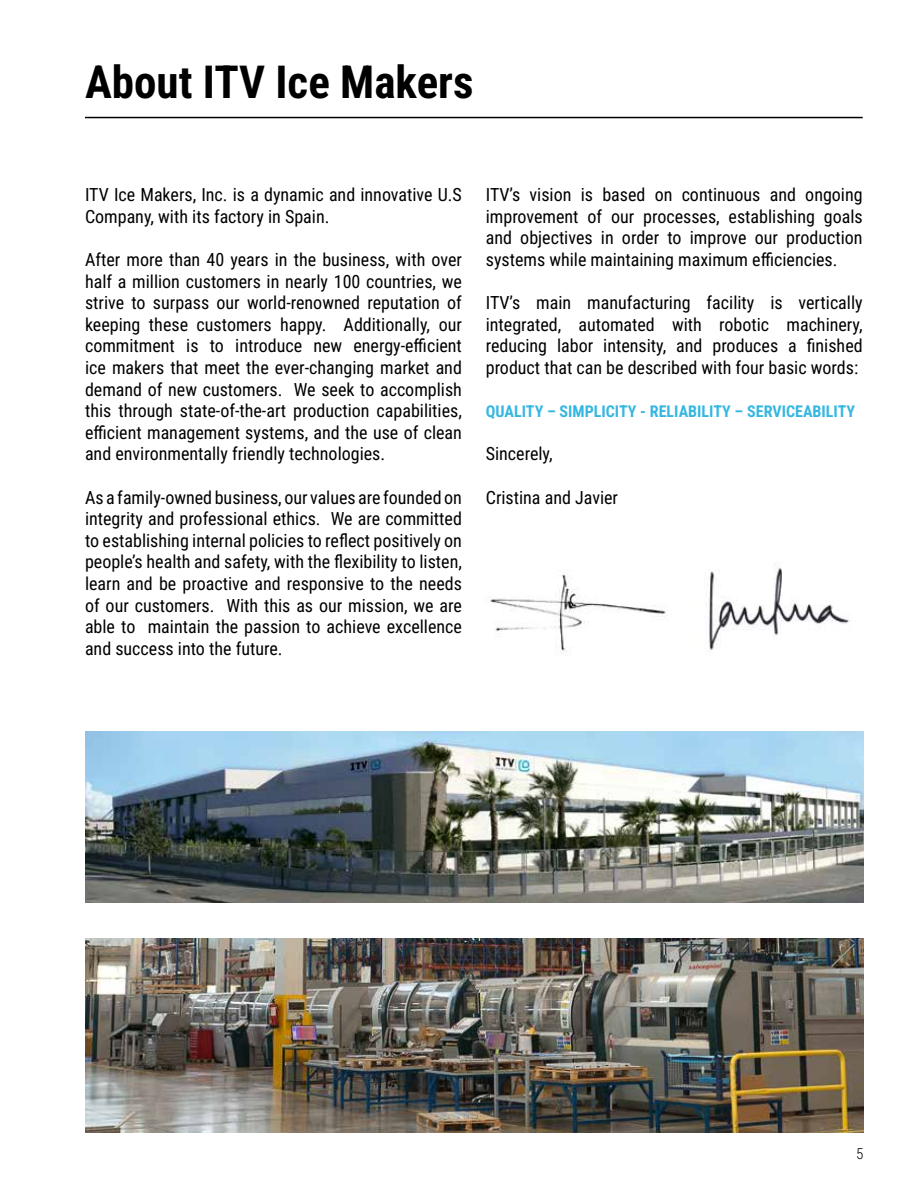
<style>
.page{position:relative;width:918px;height:1188px;background:#fff}
.page>*{position:absolute;margin:0;border:0;box-sizing:border-box;transform-origin:0 0}
.t1{font:700 45px "Roboto Condensed";color:#000}
.t2{font:18px/21.6px "Roboto Condensed";color:#000;text-align:justify}
.t3{font:700 16.05px "Roboto Condensed";color:#35b7e1}
.t4{font:300 15px "Roboto Condensed";color:#000}
</style>
<div class="page">
<hr style="left:85px;top:117px;width:778px;height:1px;background:#000">
<img style="left:85px;top:732px;width:778px;height:170px">
<img style="left:85px;top:939px;width:778px;height:194px">
<img style="left:707px;top:564px;width:142px;height:87px">
<img style="left:490px;top:574px;width:176px;height:78px">
<h1 class="t1" style="left:85px;top:50px;width:390px">About ITV Ice Makers</h1>
<p class="t2" style="left:85px;top:183px;width:378px">ITV Ice Makers, Inc. is a dynamic and innovative U.S<br>Company, with its factory in Spain.</p>
<p class="t2" style="left:85px;top:248px;width:378px">After more than 40 years in the business, with over half a million customers in nearly 100 countries, we strive to surpass our world-renowned reputation of keeping these customers happy. Additionally, our commitment is to introduce new energy-efficient ice makers that meet the ever-changing market and demand of new customers. We seek to accomplish this through state-of-the-art production capabilities, efficient management systems, and the use of clean and environmentally friendly technologies.</p>
<p class="t2" style="left:85px;top:486px;width:378px">As a family-owned business, our values are founded on integrity and professional ethics. We are committed to establishing internal policies to reflect positively on people’s health and safety, with the flexibility to listen, learn and be proactive and responsive to the needs of our customers. With this as our mission, we are able to maintain the passion to achieve excellence and success into the future.</p>
<p class="t2" style="left:486px;top:183px;width:378px">ITV’s vision is based on continuous and ongoing improvement of our processes, establishing goals and objectives in order to improve our production systems while maintaining maximum efficiencies.</p>
<p class="t2" style="left:486px;top:291px;width:378px">ITV’s main manufacturing facility is vertically integrated, automated with robotic machinery, reducing labor intensity, and produces a finished product that can be described with four basic words:</p>
<p class="t3" style="left:486px;top:400px;width:371px">QUALITY – SIMPLICITY - RELIABILITY – SERVICEABILITY</p>
<p class="t2" style="left:486px;top:442px;width:68px">Sincerely,</p>
<p class="t2" style="left:486px;top:486px;width:134px">Cristina and Javier</p>
<p class="t4" style="left:856px;top:1144px;width:9px">5</p>
</div>
